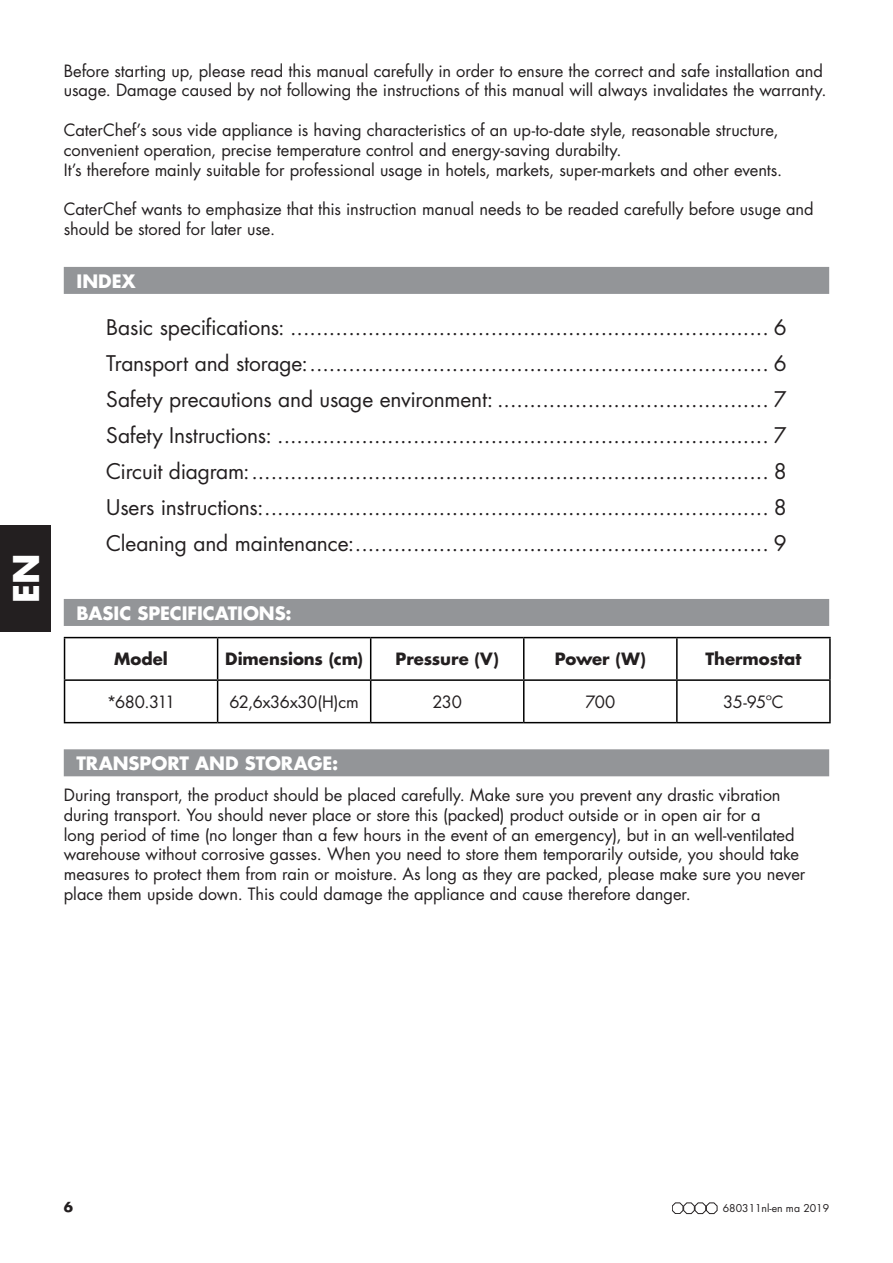
<style>
.page{position:relative;width:893px;height:1263px;background:#fff}
.page>*{position:absolute;margin:0;border:0;box-sizing:border-box;transform-origin:0 0}
.t1{font:700 34.5px "Futura LT";color:#fff}
.t2{font:21px/36px "Futura LT";letter-spacing:-.01em;color:#231f20;text-align:justify}
.t3{font:700 18px "Futura LT";color:#fff}
.t4{font:16.5px/19.8px "Futura LT";letter-spacing:-.005em;color:#231f20}
.t5{font:700 16.5px "Futura LT";color:#231f20}
.t6{font:16.5px "Futura LT";letter-spacing:-.025em;color:#231f20}
.t7{font:700 13.5px "Futura LT";color:#231f20}
.t8{font:10.5px "Futura LT";color:#231f20}
</style>
<div class="page">
<svg style="left:672px;top:1202px;width:45px;height:12px"></svg>
<div style="left:0;top:525px;width:51px;height:106px;background:#231f20"></div>
<div style="left:64px;top:267px;width:765px;height:27px;background:#939598"></div>
<div style="left:64px;top:599px;width:765px;height:27px;background:#939598"></div>
<div style="left:64px;top:749px;width:765px;height:27px;background:#939598"></div>
<hr style="left:64px;top:637px;width:154px;height:1px;background:#000">
<hr style="left:64px;top:638px;width:1px;height:41px;background:#000">
<hr style="left:218px;top:637px;width:153px;height:1px;background:#000">
<hr style="left:217px;top:638px;width:1px;height:41px;background:#000">
<hr style="left:371px;top:637px;width:153px;height:1px;background:#000">
<hr style="left:370px;top:638px;width:1px;height:41px;background:#000">
<hr style="left:524px;top:637px;width:153px;height:1px;background:#000">
<hr style="left:523px;top:638px;width:1px;height:41px;background:#000">
<hr style="left:677px;top:637px;width:154px;height:1px;background:#000">
<hr style="left:676px;top:638px;width:2px;height:41px;background:#000">
<hr style="left:829px;top:638px;width:2px;height:41px;background:#000">
<hr style="left:64px;top:679px;width:154px;height:2px;background:#000">
<hr style="left:64px;top:681px;width:1px;height:41px;background:#000">
<hr style="left:218px;top:679px;width:153px;height:2px;background:#000">
<hr style="left:217px;top:681px;width:1px;height:41px;background:#000">
<hr style="left:371px;top:679px;width:153px;height:2px;background:#000">
<hr style="left:370px;top:681px;width:1px;height:41px;background:#000">
<hr style="left:524px;top:679px;width:153px;height:2px;background:#000">
<hr style="left:523px;top:681px;width:1px;height:41px;background:#000">
<hr style="left:677px;top:679px;width:154px;height:2px;background:#000">
<hr style="left:676px;top:681px;width:2px;height:41px;background:#000">
<hr style="left:829px;top:681px;width:2px;height:41px;background:#000">
<hr style="left:64px;top:722px;width:154px;height:1px;background:#000">
<hr style="left:218px;top:722px;width:153px;height:1px;background:#000">
<hr style="left:371px;top:722px;width:153px;height:1px;background:#000">
<hr style="left:524px;top:722px;width:153px;height:1px;background:#000">
<hr style="left:677px;top:722px;width:154px;height:1px;background:#000">
<h1 class="t1" style="left:3px;top:603px;width:51px;rotate:-90deg">EN</h1>
<p class="t4" style="left:64px;top:61px;width:764px">Before starting up, please read this manual carefully in order to ensure the correct and safe installation and usage. Damage caused by not following the instructions of this manual will always invalidates the warranty.</p>
<p class="t4" style="left:64px;top:120px;width:720px">CaterChef’s sous vide appliance is having characteristics of an up-to-date style, reasonable structure, convenient operation, precise temperature control and energy-saving durabilty.<br>It’s therefore mainly suitable for professional usage in hotels, markets, super-markets and other events.</p>
<p class="t4" style="left:64px;top:199px;width:751px">CaterChef wants to emphasize that this instruction manual needs to be readed carefully before usuge and should be stored for later use.</p>
<p class="t3" style="left:77px;top:269px;width:61px">INDEX</p>
<p class="t2" style="left:106px;top:309px;width:682px">Basic specifications: .......................................................................... 6<br>Transport and storage:....................................................................... 6<br>Safety precautions and usage environment: .......................................... 7<br>Safety Instructions: ............................................................................ 7<br>Circuit diagram:................................................................................ 8<br>Users instructions:.............................................................................. 8<br>Cleaning and maintenance:................................................................ 9</p>
<p class="t3" style="left:77px;top:601px;width:217px">BASIC SPECIFICATIONS:</p>
<p class="t5" style="left:114px;top:648px;width:55px">Model</p>
<p class="t5" style="left:225px;top:648px;width:139px">Dimensions (cm)</p>
<p class="t5" style="left:396px;top:648px;width:105px">Pressure (V)</p>
<p class="t5" style="left:555px;top:648px;width:92px">Power (W)</p>
<p class="t5" style="left:705px;top:648px;width:97px">Thermostat</p>
<p class="t4" style="left:107px;top:692px;width:70px">*680.311</p>
<p class="t6" style="left:229px;top:691px;width:131px">62,6x36x30(H)cm</p>
<p class="t4" style="left:432px;top:692px;width:31px">230</p>
<p class="t4" style="left:585px;top:692px;width:31px">700</p>
<p class="t4" style="left:723px;top:692px;width:62px">35-95ºC</p>
<p class="t3" style="left:77px;top:751px;width:263px">TRANSPORT AND STORAGE:</p>
<p class="t4" style="left:64px;top:785px;width:743px">During transport, the product should be placed carefully. Make sure you prevent any drastic vibration during transport. You should never place or store this (packed) product outside or in open air for a<br>long period of time (no longer than a few hours in the event of an emergency), but in an well-ventilated warehouse without corrosive gasses. When you need to store them temporarily outside, you should take measures to protect them from rain or moisture. As long as they are packed, please make sure you never place them upside down. This could damage the appliance and cause therefore danger.</p>
<p class="t7" style="left:64px;top:1198px;width:11px">6</p>
<p class="t8" style="left:723px;top:1201px;width:108px">680311nl-en ma 2019</p>
</div>
